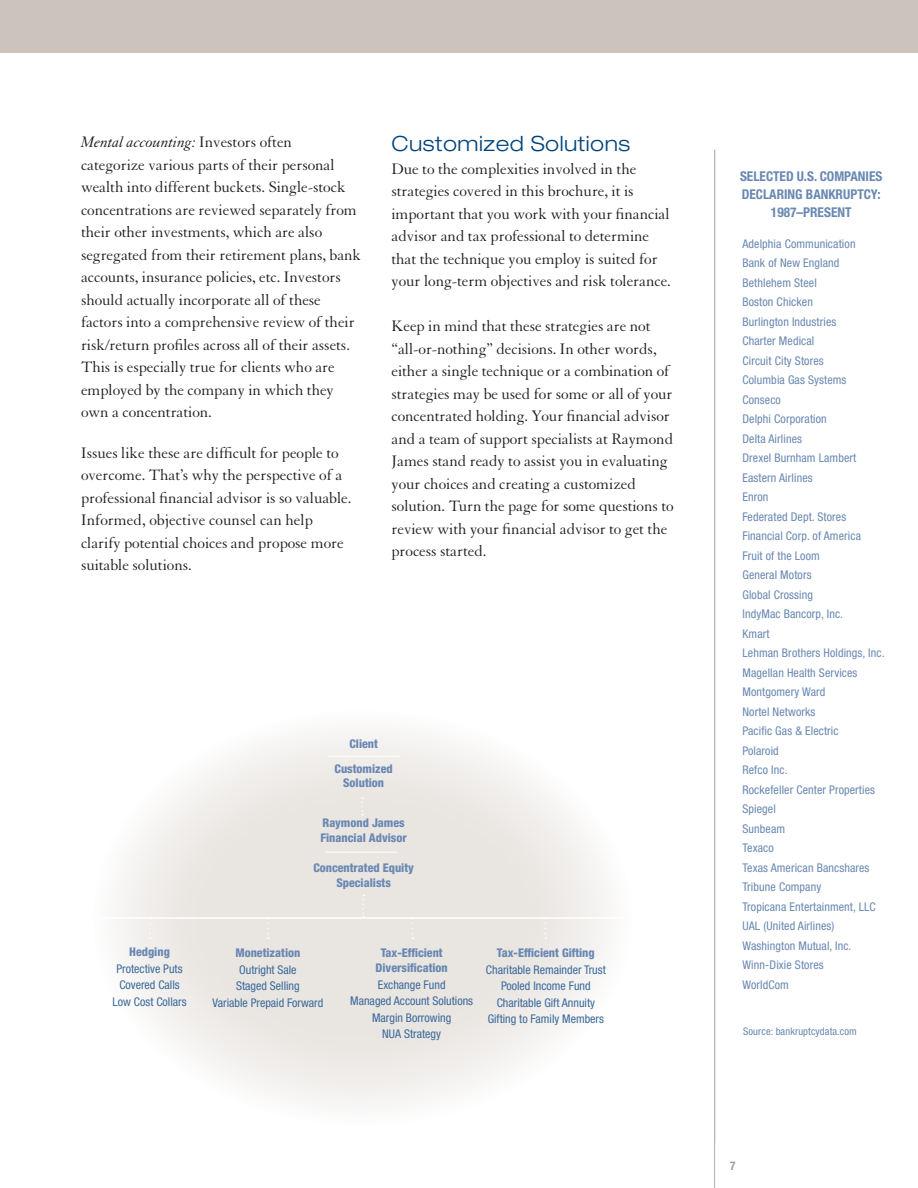
<style>
.page{position:relative;width:918px;height:1188px;background:#fff}
.page>*{position:absolute;margin:0;border:0;box-sizing:border-box;transform-origin:0 0}
.headline{font:300 expanded 21px "Helvetica Neue";letter-spacing:.025em;color:#00447b}
.Body_Text{font:16.5px/22.5px "Granjon";letter-spacing:-.005em;color:#231f20}
.t1{font:700 condensed 13.5px "Helvetica Neue";color:#6988b2}
.t2{font:condensed 12px "Helvetica Neue";letter-spacing:.01em;color:#6988b2}
.Body_Text-2{font:condensed 12px "Helvetica Neue";color:#3b699b}
.Body_Text-3{font:800 condensed 12px "Helvetica Neue";color:#6988b2}
.Body_Text-4{font:700 condensed 12px "Helvetica Neue";color:#aba095}
.t3{font:condensed 10.5px "Helvetica Neue";letter-spacing:.01em;color:#6988b2}
.s1{font-style:italic}
</style>
<div class="page">
<svg style="left:92px;top:710px;width:541px;height:416px;fill:#edeae7"></svg>
<hr style="left:714px;top:150px;width:1px;height:1038px;background:#aba095">
<div style="left:0;top:0;width:918px;height:52px;background:#ccc4bc"></div>
<svg style="left:361px;top:797px;width:2px;height:18px"></svg>
<hr style="left:99px;top:917px;width:525px;height:2px;background:#fff">
<svg style="left:362px;top:895px;width:2px;height:22px"></svg>
<hr style="left:325px;top:852px;width:72px;height:1px;background:#fff">
<hr style="left:328px;top:756px;width:72px;height:1px;background:#fff">
<svg style="left:149px;top:919px;width:2px;height:20px"></svg>
<svg style="left:267px;top:919px;width:2px;height:20px"></svg>
<svg style="left:412px;top:919px;width:1px;height:20px"></svg>
<svg style="left:544px;top:919px;width:2px;height:20px"></svg>
<p class="Body_Text" style="left:81px;top:131px;width:282px"><span class="s1">Mental accounting:</span> Investors often<br>categorize various parts of their personal wealth into different buckets. Single-stock concentrations are reviewed separately from their other investments, which are also segregated from their retirement plans, bank accounts, insurance policies, etc. Investors should actually incorporate all of these factors into a comprehensive review of their risk/return profiles across all of their assets.<br>This is especially true for clients who are employed by the company in which they own a concentration.</p>
<p class="Body_Text" style="left:81px;top:442px;width:272px">Issues like these are difficult for people to overcome. That’s why the perspective of a professional financial advisor is so valuable.<br>Informed, objective counsel can help clarify potential choices and propose more suitable solutions.</p>
<p class="headline" style="left:392px;top:131px;width:240px">Customized Solutions</p>
<p class="Body_Text" style="left:392px;top:158px;width:281px">Due to the complexities involved in the strategies covered in this brochure, it is important that you work with your financial advisor and tax professional to determine that the technique you employ is suited for your long-term objectives and risk tolerance.</p>
<p class="Body_Text" style="left:392px;top:315px;width:284px">Keep in mind that these strategies are not “all-or-nothing” decisions. In other words, either a single technique or a combination of strategies may be used for some or all of your concentrated holding. Your financial advisor and a team of support specialists at Raymond James stand ready to assist you in evaluating your choices and creating a customized solution. Turn the page for some questions to review with your financial advisor to get the process started.</p>
<p class="Body_Text-3" style="left:129px;top:945px;width:42px">Hedging</p>
<p class="Body_Text-2" style="left:116px;top:962px;width:68px">Protective Puts</p>
<p class="Body_Text-2" style="left:119px;top:978px;width:62px">Covered Calls</p>
<p class="Body_Text-2" style="left:113px;top:995px;width:76px">Low Cost Collars</p>
<p class="Body_Text-3" style="left:349px;top:736px;width:30px">Client</p>
<p class="Body_Text-3" style="left:335px;top:761px;width:60px">Customized</p>
<p class="Body_Text-3" style="left:343px;top:775px;width:42px">Solution</p>
<p class="Body_Text-3" style="left:323px;top:815px;width:84px">Raymond James</p>
<p class="Body_Text-3" style="left:320px;top:830px;width:88px">Financial Advisor</p>
<p class="Body_Text-3" style="left:313px;top:860px;width:102px">Concentrated Equity</p>
<p class="Body_Text-3" style="left:336px;top:875px;width:56px">Specialists</p>
<p class="Body_Text-3" style="left:235px;top:945px;width:66px">Monetization</p>
<p class="Body_Text-2" style="left:239px;top:962px;width:59px">Outright Sale</p>
<p class="Body_Text-2" style="left:236px;top:979px;width:65px">Staged Selling</p>
<p class="Body_Text-2" style="left:212px;top:995px;width:112px">Variable Prepaid Forward</p>
<p class="Body_Text-3" style="left:381px;top:945px;width:63px">Tax-Efficient</p>
<p class="Body_Text-3" style="left:376px;top:960px;width:74px">Diversification</p>
<p class="Body_Text-2" style="left:378px;top:977px;width:69px">Exchange Fund</p>
<p class="Body_Text-2" style="left:350px;top:994px;width:124px">Managed Account Solutions</p>
<p class="Body_Text-2" style="left:372px;top:1010px;width:81px">Margin Borrowing</p>
<p class="Body_Text-2" style="left:382px;top:1027px;width:60px">NUA Strategy</p>
<p class="Body_Text-3" style="left:497px;top:945px;width:99px">Tax-Efficient Gifting</p>
<p class="Body_Text-2" style="left:486px;top:962px;width:121px">Charitable Remainder Trust</p>
<p class="Body_Text-2" style="left:501px;top:979px;width:91px">Pooled Income Fund</p>
<p class="Body_Text-2" style="left:497px;top:995px;width:100px">Charitable Gift Annuity</p>
<p class="Body_Text-2" style="left:488px;top:1012px;width:118px">Gifting to Family Members</p>
<p class="t1" style="left:740px;top:168px;width:143px">SELECTED U.S. COMPANIES</p>
<p class="t1" style="left:742px;top:186px;width:140px">DECLARING BANKRUPTCY:</p>
<p class="t1" style="left:771px;top:204px;width:68px">1987–PRESENT</p>
<p class="t2" style="left:742px;top:236px;width:115px">Adelphia Communication</p>
<p class="t2" style="left:742px;top:256px;width:99px">Bank of New England</p>
<p class="t2" style="left:742px;top:275px;width:76px">Bethlehem Steel</p>
<p class="t2" style="left:742px;top:295px;width:72px">Boston Chicken</p>
<p class="t2" style="left:742px;top:314px;width:95px">Burlington Industries</p>
<p class="t2" style="left:742px;top:334px;width:73px">Charter Medical</p>
<p class="t2" style="left:742px;top:353px;width:83px">Circuit City Stores</p>
<p class="t2" style="left:742px;top:373px;width:105px">Columbia Gas Systems</p>
<p class="t2" style="left:742px;top:392px;width:40px">Conseco</p>
<p class="t2" style="left:742px;top:412px;width:86px">Delphi Corporation</p>
<p class="t2" style="left:742px;top:431px;width:61px">Delta Airlines</p>
<p class="t2" style="left:742px;top:451px;width:115px">Drexel Burnham Lambert</p>
<p class="t2" style="left:742px;top:470px;width:72px">Eastern Airlines</p>
<p class="t2" style="left:742px;top:490px;width:28px">Enron</p>
<p class="t2" style="left:742px;top:509px;width:105px">Federated Dept. Stores</p>
<p class="t2" style="left:742px;top:529px;width:120px">Financial Corp. of America</p>
<p class="t2" style="left:742px;top:548px;width:79px">Fruit of the Loom</p>
<p class="t2" style="left:742px;top:568px;width:71px">General Motors</p>
<p class="t2" style="left:742px;top:587px;width:72px">Global Crossing</p>
<p class="t2" style="left:742px;top:607px;width:102px">IndyMac Bancorp, Inc.</p>
<p class="t2" style="left:742px;top:626px;width:29px">Kmart</p>
<p class="t2" style="left:742px;top:646px;width:144px">Lehman Brothers Holdings, Inc.</p>
<p class="t2" style="left:742px;top:665px;width:117px">Magellan Health Services</p>
<p class="t2" style="left:742px;top:685px;width:84px">Montgomery Ward</p>
<p class="t2" style="left:742px;top:704px;width:74px">Nortel Networks</p>
<p class="t2" style="left:742px;top:724px;width:98px">Pacific Gas &amp; Electric</p>
<p class="t2" style="left:742px;top:743px;width:38px">Polaroid</p>
<p class="t2" style="left:742px;top:763px;width:47px">Refco Inc.</p>
<p class="t2" style="left:742px;top:782px;width:134px">Rockefeller Center Properties</p>
<p class="t2" style="left:742px;top:802px;width:35px">Spiegel</p>
<p class="t2" style="left:742px;top:821px;width:44px">Sunbeam</p>
<p class="t2" style="left:742px;top:841px;width:33px">Texaco</p>
<p class="t2" style="left:742px;top:860px;width:129px">Texas American Bancshares</p>
<p class="t2" style="left:742px;top:880px;width:80px">Tribune Company</p>
<p class="t2" style="left:742px;top:899px;width:135px">Tropicana Entertainment, LLC</p>
<p class="t2" style="left:742px;top:919px;width:93px">UAL (United Airlines)</p>
<p class="t2" style="left:742px;top:938px;width:111px">Washington Mutual, Inc.</p>
<p class="t2" style="left:742px;top:958px;width:83px">Winn-Dixie Stores</p>
<p class="t2" style="left:742px;top:977px;width:48px">WorldCom</p>
<p class="t3" style="left:743px;top:1026px;width:115px">Source: bankruptcydata.com</p>
<p class="Body_Text-4" style="left:730px;top:1159px;width:7px">7</p>
</div>
